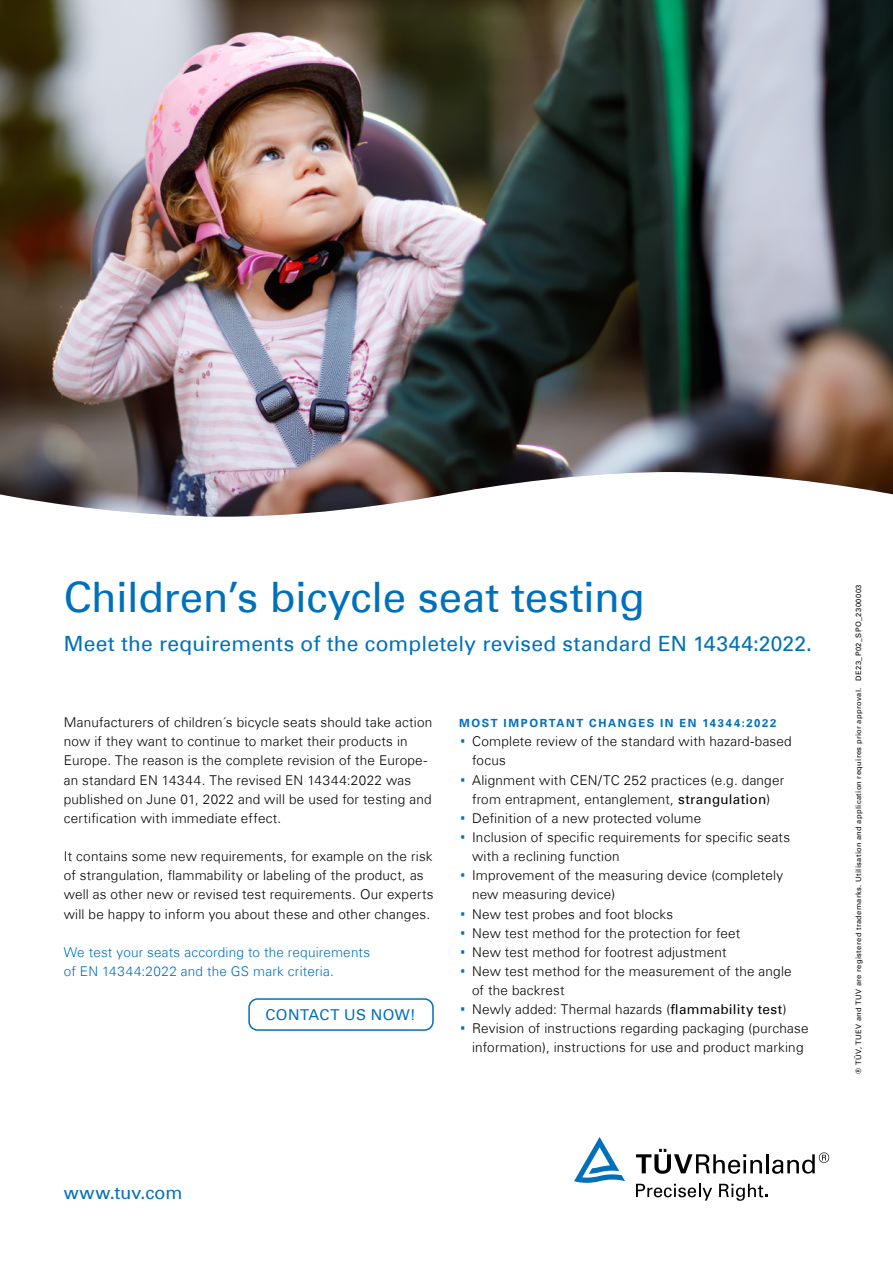
<style>
.page{position:relative;width:893px;height:1263px;background:#fff}
.page>*{position:absolute;margin:0;border:0;box-sizing:border-box;transform-origin:0 0}
.t1{font:42px "Univers Com 55 Roman";letter-spacing:-.005em;color:#0070ba}
.t2{font:21px "Univers Com 55 Roman";letter-spacing:.01em;color:#0070ba}
.t3{font:18px "Univers Com 55 Roman";letter-spacing:.01em;color:#0070ba}
.t4{font:15px "Univers Com 55 Roman";letter-spacing:.03em;color:#0070ba}
.t5{font:300 13.5px/19.2px "Univers Com 45";letter-spacing:.015em;color:#000}
.t6{font:300 13.5px/19.2px "Univers Com 45";letter-spacing:.015em;color:#0070ba}
.t7{font:700 11.25px "Univers Com 65";letter-spacing:.145em;color:#0070ba}
.t8{font:7.5px "Univers Com 55 Roman";letter-spacing:.05em;color:#000}
.s1{font-family:"Univers Com 55 Roman";font-weight:400;font-size:27px;color:#0070ba}
.s2{font-family:"Univers Com 55 Roman";font-weight:400}
</style>
<div class="page">
<img style="left:0;top:0;width:893px;height:517px">
<div style="left:248px;top:998px;width:186px;height:33px;border:2px solid #0070ba;border-radius:9px"></div>
<svg style="left:636px;top:1149px;width:126px;height:25px"></svg>
<hr style="left:766px;top:1154px;width:3px;height:19px;background:#000">
<svg style="left:772px;top:1152px;width:57px;height:22px"></svg>
<svg style="left:574px;top:1137px;width:51px;height:46px"></svg>
<svg style="left:636px;top:1183px;width:76px;height:17px"></svg>
<svg style="left:719px;top:1184px;width:48px;height:17px"></svg>
<h1 class="t1" style="left:64px;top:572px;width:583px">Children’s bicycle seat testing</h1>
<h2 class="t2" style="left:64px;top:630px;width:750px">Meet the requirements of the completely revised standard EN 14344:2022.</h2>
<p class="t5" style="left:64px;top:713px;width:370px">Manufacturers of children´s bicycle seats should take action now if they want to continue to market their products in Europe. The reason is the complete revision of the Europe&shy;an standard EN 14344. The revised EN 14344:2022 was published on June 01, 2022 and will be used for testing and certification with immediate effect.</p>
<p class="t5" style="left:64px;top:847px;width:371px">It contains some new requirements, for example on the risk of strangulation, flammability or labeling of the product, as well as other new or revised test requirements. Our experts will be happy to inform you about these and other changes.</p>
<p class="t6" style="left:64px;top:942px;width:308px">We test your seats according to the requirements of EN 14344:2022 and the GS mark criteria.</p>
<p class="t4" style="left:265px;top:1005px;width:152px">CONTACT US NOW!</p>
<p class="t7" style="left:459px;top:716px;width:319px">MOST IMPORTANT CHANGES IN EN 14344:2022</p>
<p class="t5" style="left:459px;top:732px;width:334px"><span class="s1">·</span> Complete review of the standard with hazard-based</p>
<p class="t5" style="left:472px;top:751px;width:35px">focus</p>
<p class="t5" style="left:459px;top:770px;width:327px"><span class="s1">·</span> Alignment with CEN/TC 252 practices (e.g. danger</p>
<p class="t5" style="left:472px;top:789px;width:300px">from entrapment, entanglement, <span class="s2">strangulation</span>)</p>
<p class="t5" style="left:459px;top:808px;width:244px"><span class="s1">·</span> Definition of a new protected volume</p>
<p class="t5" style="left:459px;top:827px;width:332px"><span class="s1">·</span> Inclusion of specific requirements for specific seats</p>
<p class="t5" style="left:472px;top:847px;width:149px">with a reclining function</p>
<p class="t5" style="left:459px;top:866px;width:325px"><span class="s1">·</span> Improvement of the measuring device (completely</p>
<p class="t5" style="left:472px;top:885px;width:145px">new measuring device)</p>
<p class="t5" style="left:459px;top:904px;width:215px"><span class="s1">·</span> New test probes and foot blocks</p>
<p class="t5" style="left:459px;top:923px;width:283px"><span class="s1">·</span> New test method for the protection for feet</p>
<p class="t5" style="left:459px;top:942px;width:269px"><span class="s1">·</span> New test method for footrest adjustment</p>
<p class="t5" style="left:459px;top:961px;width:334px"><span class="s1">·</span> New test method for the measurement of the angle</p>
<p class="t5" style="left:472px;top:981px;width:94px">of the backrest</p>
<p class="t5" style="left:459px;top:1000px;width:329px"><span class="s1">·</span> Newly added: Thermal hazards (<span class="s2">flammability test</span>)</p>
<p class="t5" style="left:459px;top:1019px;width:351px"><span class="s1">·</span> Revision of instructions regarding packaging (purchase</p>
<p class="t5" style="left:472px;top:1038px;width:333px">information), instructions for use and product marking</p>
<p class="t8" style="left:854px;top:1074px;width:491px;rotate:-90deg">® TÜV, TUEV and TUV are registered trademarks. Utilisation and application requires prior approval. DE23_P02_SPO_2300003</p>
<h3 class="t3" style="left:64px;top:1182px;width:120px">www.tuv.com</h3>
</div>
